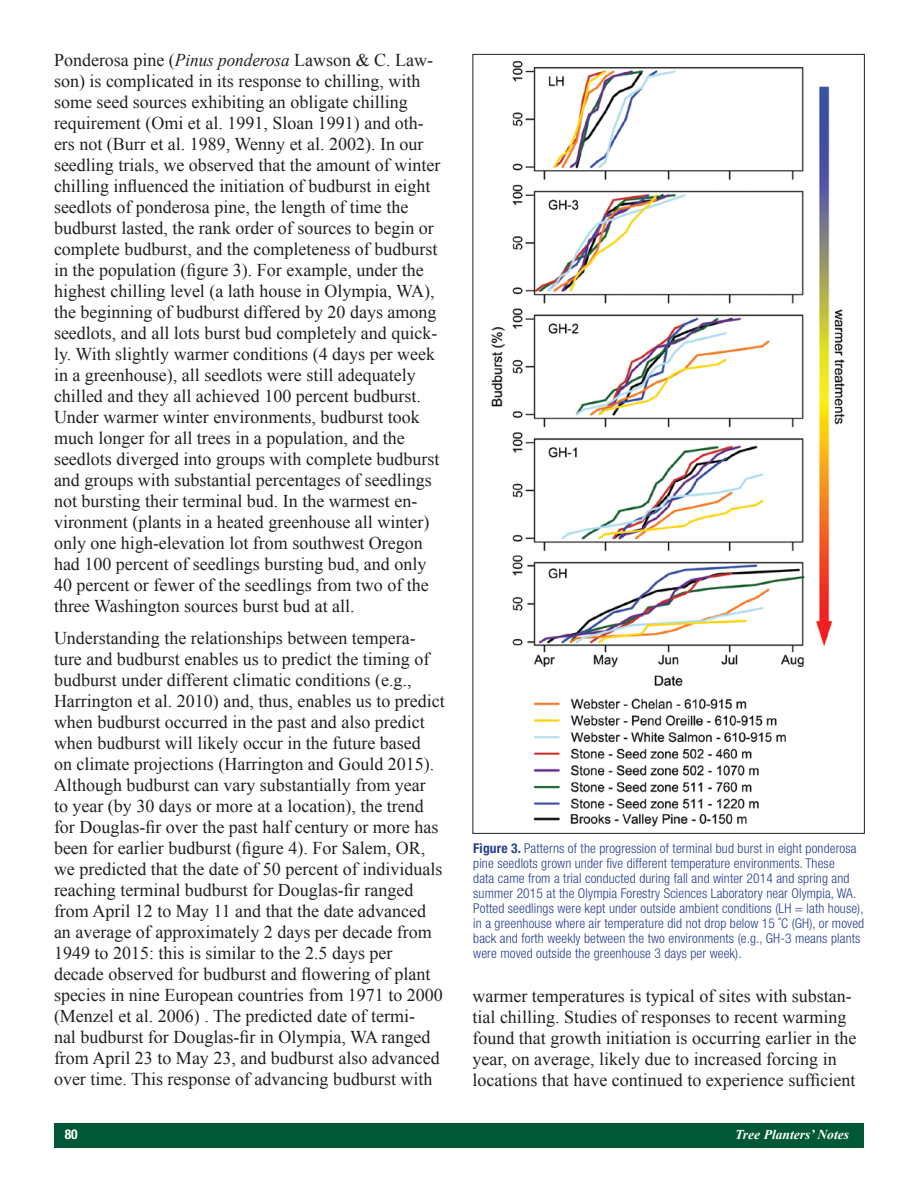
<style>
.page{position:relative;width:918px;height:1188px;background:#fff}
.page>*{position:absolute;margin:0;border:0;box-sizing:border-box;transform-origin:0 0}
.t1{font:18px/21px "Times New Roman";color:#231f20}
.Captions{font:300 condensed 13.5px/15px "Helvetica Neue LT Std";letter-spacing:.01em;color:#253f8e}
.t2{font:italic 700 13.5px "Times New Roman";color:#fff}
.t3{font:700 condensed 13.5px "Helvetica Neue LT Std";color:#fff}
.s1{font-style:italic}
.s2{font-weight:700}
</style>
<div class="page">
<div style="left:54px;top:1123px;width:810px;height:25px;background:#005837"></div>
<img style="left:491px;top:60px;width:354px;height:767px">
<p class="t1" style="left:54px;top:50px;width:388px">Ponderosa pine (<span class="s1">Pinus ponderosa</span> Lawson &amp; C. Law&shy;son) is complicated in its response to chilling, with some seed sources exhibiting an obligate chilling requirement (Omi et al. 1991, Sloan 1991) and oth&shy;ers not (Burr et al. 1989, Wenny et al. 2002). In our seedling trials, we observed that the amount of winter chilling influenced the initiation of budburst in eight seedlots of ponderosa pine, the length of time the budburst lasted, the rank order of sources to begin or complete budburst, and the completeness of budburst in the population (figure 3). For example, under the highest chilling level (a lath house in Olympia, WA), the beginning of budburst differed by 20 days among seedlots, and all lots burst bud completely and quick&shy;ly. With slightly warmer conditions (4 days per week in a greenhouse), all seedlots were still adequately chilled and they all achieved 100 percent budburst.<br>Under warmer winter environments, budburst took much longer for all trees in a population, and the seedlots diverged into groups with complete budburst and groups with substantial percentages of seedlings not bursting their terminal bud. In the warmest en&shy;vironment (plants in a heated greenhouse all winter) only one high-elevation lot from southwest Oregon had 100 percent of seedlings bursting bud, and only 40 percent or fewer of the seedlings from two of the three Washington sources burst bud at all.</p>
<p class="t1" style="left:54px;top:627px;width:392px">Understanding the relationships between tempera&shy;ture and budburst enables us to predict the timing of budburst under different climatic conditions (e.g., Harrington et al. 2010) and, thus, enables us to predict when budburst occurred in the past and also predict when budburst will likely occur in the future based<br>on climate projections (Harrington and Gould 2015).<br>Although budburst can vary substantially from year<br>to year (by 30 days or more at a location), the trend for Douglas-fir over the past half century or more has been for earlier budburst (figure 4). For Salem, OR, we predicted that the date of 50 percent of individuals reaching terminal budburst for Douglas-fir ranged from April 12 to May 11 and that the date advanced an average of approximately 2 days per decade from 1949 to 2015: this is similar to the 2.5 days per decade observed for budburst and flowering of plant species in nine European countries from 1971 to 2000 (Menzel et al. 2006) . The predicted date of termi-<br>nal budburst for Douglas-fir in Olympia, WA ranged from April 23 to May 23, and budburst also advanced over time. This response of advancing budburst with</p>
<p class="Captions" style="left:473px;top:840px;width:392px"><span class="s2">Figure 3.</span> Patterns of the progression of terminal bud burst in eight ponderosa pine seedlots grown under five different temperature environments. These<br>data came from a trial conducted during fall and winter 2014 and spring and summer 2015 at the Olympia Forestry Sciences Laboratory near Olympia, WA.<br>Potted seedlings were kept under outside ambient conditions (LH = lath house), in a greenhouse where air temperature did not drop below 15 ˚C (GH), or moved back and forth weekly between the two environments (e.g., GH-3 means plants were moved outside the greenhouse 3 days per week).</p>
<p class="t1" style="left:472px;top:985px;width:385px">warmer temperatures is typical of sites with substan&shy;tial chilling. Studies of responses to recent warming found that growth initiation is occurring earlier in the year, on average, likely due to increased forcing in locations that have continued to experience sufficient</p>
<p class="t3" style="left:65px;top:1126px;width:14px">80</p>
<p class="t2" style="left:735px;top:1125px;width:115px">Tree Planters’ Notes</p>
</div>
